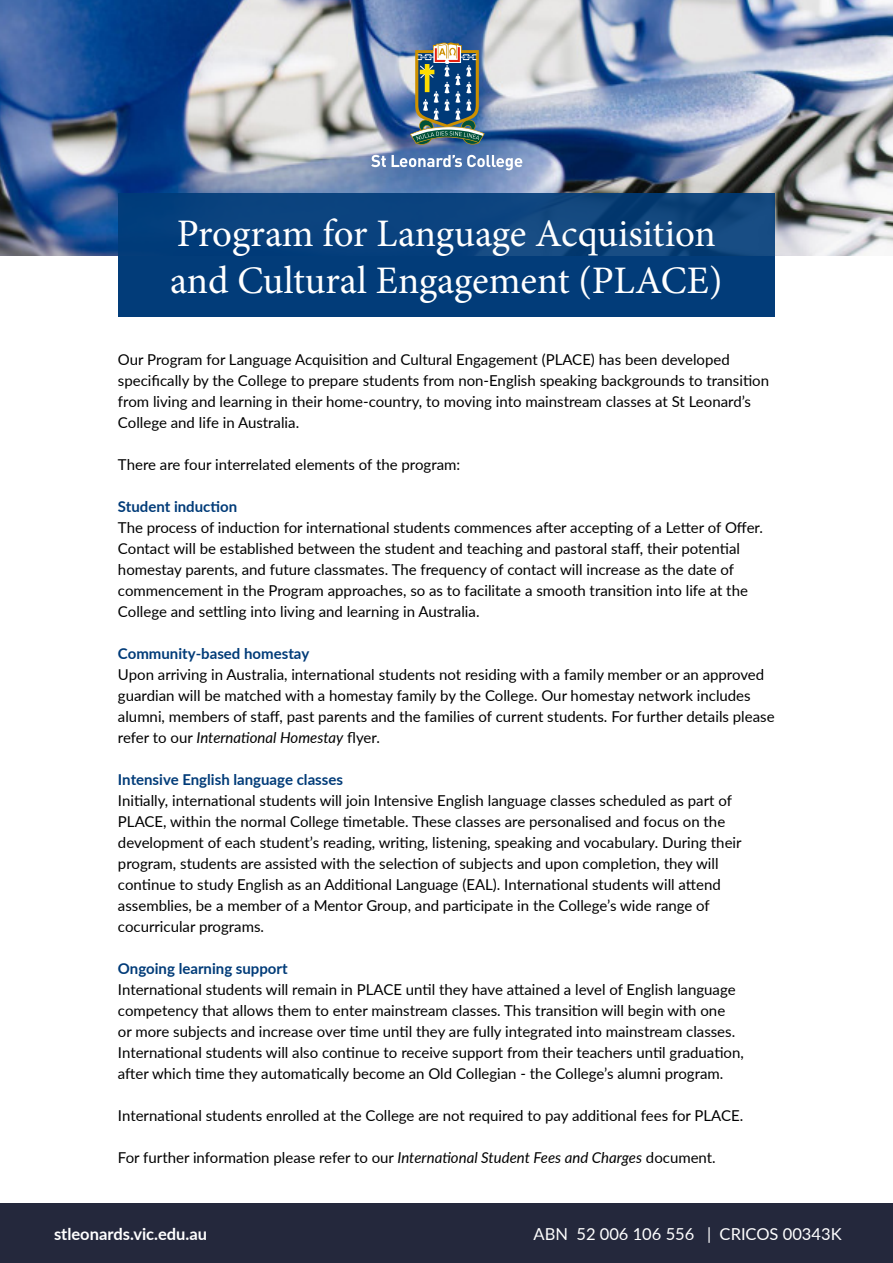
<style>
.page{position:relative;width:893px;height:1263px;background:#fff}
.page>*{position:absolute;margin:0;border:0;box-sizing:border-box;transform-origin:0 0}
.t1{font:39px/46.8px "Minion Pro";letter-spacing:-.005em;color:#fff}
.t2{font:16.5px "Lato";color:#fff}
.t3{font:700 16.5px "Lato";color:#fff}
.t4{font:15px/21px "Lato";color:#000}
.t5{font:700 15px "Lato";color:#003b78}
.s1{font-style:italic}
</style>
<div class="page">
<img style="left:0;top:0;width:893px;height:255px">
<div style="left:119px;top:193px;width:656px;height:124px;background:#003b78"></div>
<svg style="left:371px;top:155px;width:15px;height:12px"></svg>
<svg style="left:392px;top:155px;width:130px;height:15px"></svg>
<img style="left:410px;top:43px;width:74px;height:104px">
<div style="left:0;top:1203px;width:893px;height:60px;background:#24283c"></div>
<h1 class="t1" style="left:170px;top:214px;width:554px">Program for Language Acquisition and Cultural Engagement (PLACE)</h1>
<p class="t4" style="left:118px;top:348px;width:653px">Our Program for Language Acquisition and Cultural Engagement (PLACE) has been developed specifically by the College to prepare students from non-English speaking backgrounds to transition from living and learning in their home-country, to moving into mainstream classes at St Leonard’s College and life in Australia.</p>
<p class="t4" style="left:118px;top:453px;width:344px">There are four interrelated elements of the program:</p>
<p class="t5" style="left:118px;top:496px;width:121px">Student induction</p>
<p class="t4" style="left:118px;top:516px;width:647px">The process of induction for international students commences after accepting of a Letter of Offer.<br>Contact will be established between the student and teaching and pastoral staff, their potential homestay parents, and future classmates. The frequency of contact will increase as the date of commencement in the Program approaches, so as to facilitate a smooth transition into life at the College and settling into living and learning in Australia.</p>
<p class="t5" style="left:118px;top:643px;width:193px">Community-based homestay</p>
<p class="t4" style="left:118px;top:663px;width:658px">Upon arriving in Australia, international students not residing with a family member or an approved guardian will be matched with a homestay family by the College. Our homestay network includes alumni, members of staff, past parents and the families of current students. For further details please refer to our <span class="s1">International Homestay</span> flyer.</p>
<p class="t5" style="left:118px;top:769px;width:227px">Intensive English language classes</p>
<p class="t4" style="left:118px;top:789px;width:625px">Initially, international students will join Intensive English language classes scheduled as part of PLACE, within the normal College timetable. These classes are personalised and focus on the development of each student’s reading, writing, listening, speaking and vocabulary. During their program, students are assisted with the selection of subjects and upon completion, they will continue to study English as an Additional Language (EAL). International students will attend assemblies, be a member of a Mentor Group, and participate in the College’s wide range of cocurricular programs.</p>
<p class="t5" style="left:118px;top:958px;width:171px">Ongoing learning support</p>
<p class="t4" style="left:118px;top:978px;width:627px">International students will remain in PLACE until they have attained a level of English language competency that allows them to enter mainstream classes. This transition will begin with one<br>or more subjects and increase over time until they are fully integrated into mainstream classes.<br>International students will also continue to receive support from their teachers until graduation, after which time they automatically become an Old Collegian - the College’s alumni program.</p>
<p class="t4" style="left:118px;top:1104px;width:627px">International students enrolled at the College are not required to pay additional fees for PLACE.</p>
<p class="t4" style="left:118px;top:1146px;width:599px">For further information please refer to our <span class="s1">International Student Fees and Charges</span> document.</p>
<p class="t3" style="left:54px;top:1222px;width:155px">stleonards.vic.edu.au</p>
<p class="t2" style="left:534px;top:1222px;width:310px">ABN 52 006 106 556 | CRICOS 00343K</p>
</div>
